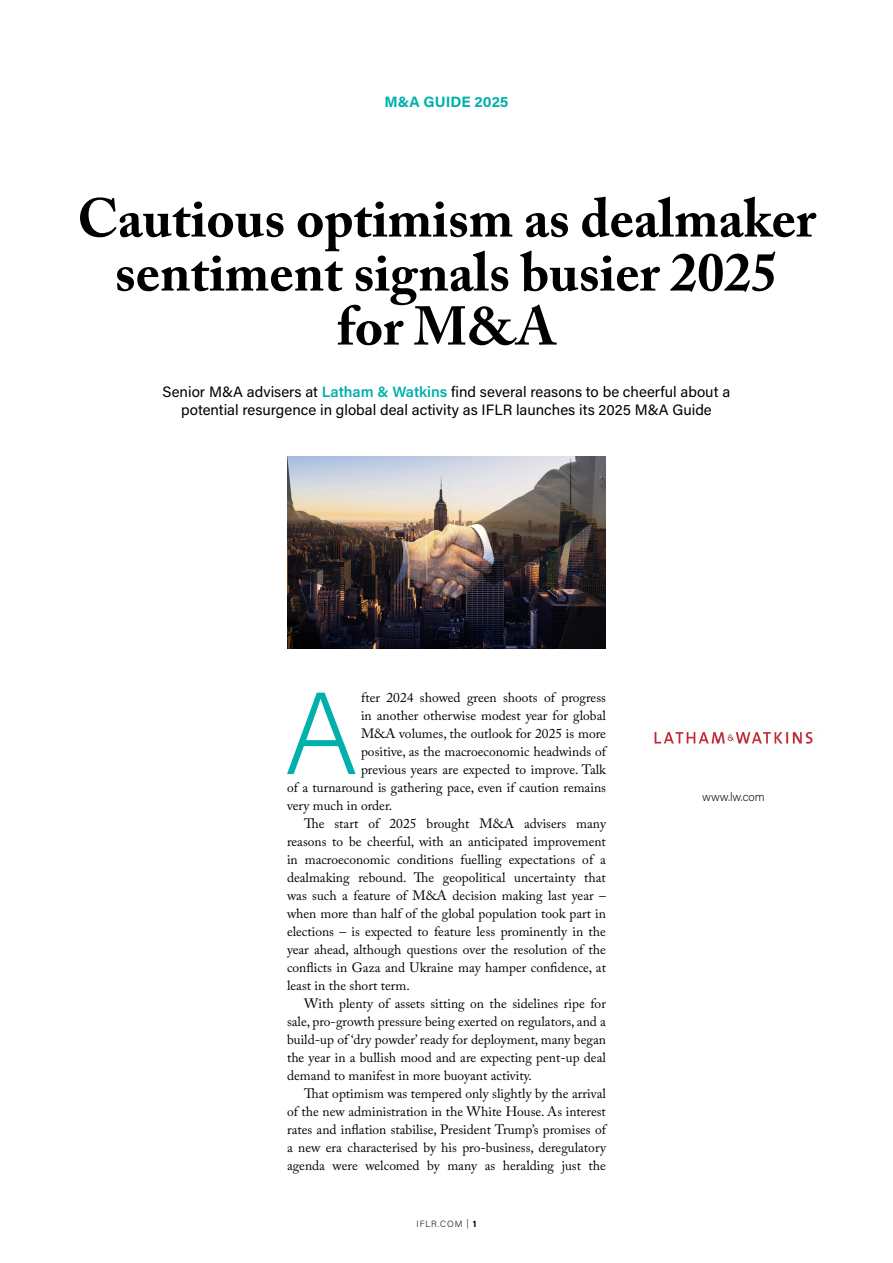
<style>
.page{position:relative;width:893px;height:1263px;background:#fff}
.page>*{position:absolute;margin:0;border:0;box-sizing:border-box;transform-origin:0 0}
.t1{font:200 116.4px "Acumin Pro";color:#00b0ab}
.t2{font:700 54px/54px "Adobe Caslon Pro";color:#000;text-align:center}
.t3{font:15px/18px "Acumin Pro";color:#000;text-align:center}
.t4{font:700 15px "Acumin Pro";color:#00b0ab}
.t5{font:13.5px "Adobe Caslon Pro";color:#000}
.t6{font:200 12px "Acumin Pro";letter-spacing:-.005em;color:#000}
.t7{font:200 9px "Acumin Pro";letter-spacing:.1em;color:#000}
.s1{font-weight:600;color:#00b0ab}
.s2{font-weight:700}
</style>
<div class="page">
<img style="left:287px;top:457px;width:319px;height:191px">
<img style="left:654px;top:732px;width:159px;height:12px">
<p class="t4" style="left:385px;top:91px;width:125px">M&amp;A GUIDE 2025</p>
<h2 class="t2" style="left:77px;top:191px;width:740px">Cautious optimism as dealmaker sentiment signals busier 2025 for M&amp;A</h2>
<p class="t3" style="left:163px;top:382px;width:569px">Senior M&amp;A advisers at <span class="s1">Latham &amp; Watkins</span> find several reasons to be cheerful about a potential resurgence in global deal activity as IFLR launches its 2025 M&amp;A Guide</p>
<h1 class="t1" style="left:284px;top:654px;width:76px">A</h1>
<p class="t5" style="left:361px;top:689px;width:246px">fter 2024 showed green shoots of progress</p>
<p class="t5" style="left:361px;top:707px;width:246px">in another otherwise modest year for global</p>
<p class="t5" style="left:361px;top:725px;width:246px">M&amp;A volumes, the outlook for 2025 is more</p>
<p class="t5" style="left:361px;top:743px;width:246px">positive, as the macroeconomic headwinds of</p>
<p class="t5" style="left:361px;top:761px;width:246px">previous years are expected to improve. Talk</p>
<p class="t5" style="left:287px;top:779px;width:320px">of a turnaround is gathering pace, even if caution remains</p>
<p class="t5" style="left:287px;top:797px;width:107px">very much in order.</p>
<p class="t5" style="left:304px;top:815px;width:303px">The start of 2025 brought M&amp;A advisers many</p>
<p class="t5" style="left:287px;top:833px;width:320px">reasons to be cheerful, with an anticipated improvement</p>
<p class="t5" style="left:287px;top:851px;width:320px">in macroeconomic conditions fuelling expectations of a</p>
<p class="t5" style="left:287px;top:869px;width:320px">dealmaking rebound. The geopolitical uncertainty that</p>
<p class="t5" style="left:287px;top:887px;width:320px">was such a feature of M&amp;A decision making last year –</p>
<p class="t5" style="left:287px;top:905px;width:320px">when more than half of the global population took part in</p>
<p class="t5" style="left:287px;top:923px;width:320px">elections – is expected to feature less prominently in the</p>
<p class="t5" style="left:287px;top:941px;width:320px">year ahead, although questions over the resolution of the</p>
<p class="t5" style="left:287px;top:959px;width:320px">conflicts in Gaza and Ukraine may hamper confidence, at</p>
<p class="t5" style="left:287px;top:977px;width:124px">least in the short term.</p>
<p class="t5" style="left:304px;top:995px;width:303px">With plenty of assets sitting on the sidelines ripe for</p>
<p class="t5" style="left:287px;top:1013px;width:320px">sale, pro-growth pressure being exerted on regulators, and a</p>
<p class="t5" style="left:287px;top:1031px;width:320px">build-up of ‘dry powder’ ready for deployment, many began</p>
<p class="t5" style="left:287px;top:1049px;width:320px">the year in a bullish mood and are expecting pent-up deal</p>
<p class="t5" style="left:287px;top:1067px;width:247px">demand to manifest in more buoyant activity.</p>
<p class="t5" style="left:304px;top:1085px;width:303px">That optimism was tempered only slightly by the arrival</p>
<p class="t5" style="left:287px;top:1103px;width:320px">of the new administration in the White House. As interest</p>
<p class="t5" style="left:287px;top:1121px;width:320px">rates and inflation stabilise, President Trump’s promises of</p>
<p class="t5" style="left:287px;top:1139px;width:320px">a new era characterised by his pro-business, deregulatory</p>
<p class="t5" style="left:287px;top:1157px;width:320px">agenda were welcomed by many as heralding just the</p>
<p class="t7" style="left:416px;top:1218px;width:62px">IFLR.COM | <span class="s2">1</span></p>
<p class="t6" style="left:702px;top:788px;width:64px">www.lw.com</p>
</div>
